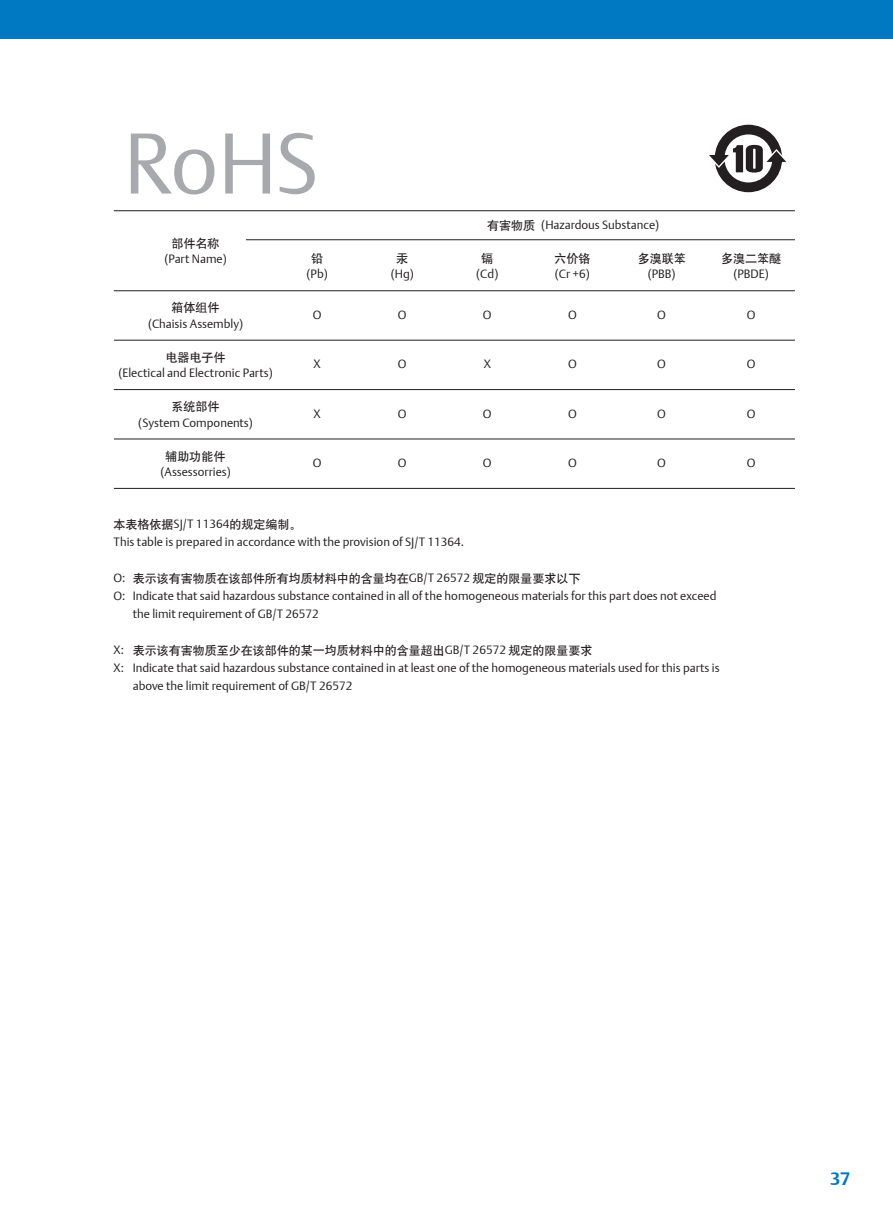
<style>
.page{position:relative;width:893px;height:1212px;background:#fff}
.page>*{position:absolute;margin:0;border:0;box-sizing:border-box;transform-origin:0 0}
.t1{font:84.9px "DTL Argo T Light";color:#a8a9ad}
.t2{font:700 18px "DTL Argo T";color:#0079c2}
.t3{font:12px/18px "DTL Argo T Light";color:#231f20}
.t4{font:12px "H Yb 1 gj";color:#231f20}
.s1{font-family:"H Yb 1 gj"}
.s2{font-family:"DTL Argo T Light"}
</style>
<div class="page">
<div style="left:0;top:0;width:893px;height:38px;background:#0079c2"></div>
<hr style="left:114px;top:290px;width:681px;height:1px;background:#231f20">
<hr style="left:114px;top:210px;width:681px;height:1px;background:#231f20">
<hr style="left:246px;top:239px;width:549px;height:1px;background:#231f20">
<hr style="left:114px;top:340px;width:681px;height:1px;background:#231f20">
<hr style="left:114px;top:389px;width:681px;height:1px;background:#231f20">
<hr style="left:114px;top:439px;width:681px;height:1px;background:#231f20">
<hr style="left:114px;top:488px;width:681px;height:1px;background:#231f20">
<div style="left:715px;top:125px;width:67px;height:67px;background:#231f20;border-radius:50%"></div>
<div style="left:724px;top:134px;width:48px;height:48px;background:#fff;border-radius:50%"></div>
<svg style="left:709px;top:145px;width:77px;height:28px"></svg>
<h1 class="t1" style="left:124px;top:113px;width:196px">RoHS</h1>
<p class="t4" style="left:172px;top:237px;width:49px">部件名称</p>
<p class="t3" style="left:487px;top:215px;width:173px"><span class="s1">有害物质</span> (Hazardous Substance)</p>
<p class="t3" style="left:164px;top:250px;width:64px">(Part Name)</p>
<p class="t4" style="left:396px;top:252px;width:13px">汞</p>
<p class="t4" style="left:481px;top:252px;width:13px">镉</p>
<p class="t4" style="left:554px;top:252px;width:37px">六价铬</p>
<p class="t4" style="left:638px;top:252px;width:49px">多溴联笨</p>
<p class="t4" style="left:721px;top:252px;width:61px">多溴二笨醚</p>
<p class="t3" style="left:307px;top:265px;width:23px">(Pb)</p>
<p class="t3" style="left:391px;top:265px;width:25px">(Hg)</p>
<p class="t3" style="left:476px;top:265px;width:24px">(Cd)</p>
<p class="t3" style="left:555px;top:265px;width:37px">(Cr +6)</p>
<p class="t3" style="left:648px;top:265px;width:29px">(PBB)</p>
<p class="t3" style="left:733px;top:265px;width:37px">(PBDE)</p>
<p class="t4" style="left:172px;top:301px;width:49px">箱体组件</p>
<p class="t3" style="left:313px;top:305px;width:10px">O</p>
<p class="t3" style="left:398px;top:305px;width:10px">O</p>
<p class="t3" style="left:483px;top:305px;width:10px">O</p>
<p class="t3" style="left:568px;top:305px;width:10px">O</p>
<p class="t3" style="left:657px;top:305px;width:10px">O</p>
<p class="t3" style="left:747px;top:305px;width:10px">O</p>
<p class="t3" style="left:148px;top:314px;width:97px">(Chaisis Assembly)</p>
<p class="t4" style="left:166px;top:351px;width:61px">电器电子件</p>
<p class="t3" style="left:314px;top:355px;width:9px">X</p>
<p class="t3" style="left:398px;top:355px;width:10px">O</p>
<p class="t3" style="left:484px;top:355px;width:9px">X</p>
<p class="t3" style="left:568px;top:355px;width:10px">O</p>
<p class="t3" style="left:657px;top:355px;width:10px">O</p>
<p class="t3" style="left:747px;top:355px;width:10px">O</p>
<p class="t3" style="left:118px;top:364px;width:156px">(Electical and Electronic Parts)</p>
<p class="t4" style="left:172px;top:400px;width:49px">系统部件</p>
<p class="t3" style="left:314px;top:404px;width:9px">X</p>
<p class="t3" style="left:398px;top:404px;width:10px">O</p>
<p class="t3" style="left:483px;top:404px;width:10px">O</p>
<p class="t3" style="left:568px;top:404px;width:10px">O</p>
<p class="t3" style="left:657px;top:404px;width:10px">O</p>
<p class="t3" style="left:747px;top:404px;width:10px">O</p>
<p class="t3" style="left:138px;top:413px;width:116px">(System Components)</p>
<p class="t4" style="left:166px;top:450px;width:61px">辅助功能件</p>
<p class="t3" style="left:313px;top:454px;width:10px">O</p>
<p class="t3" style="left:398px;top:454px;width:10px">O</p>
<p class="t3" style="left:483px;top:454px;width:10px">O</p>
<p class="t3" style="left:568px;top:454px;width:10px">O</p>
<p class="t3" style="left:657px;top:454px;width:10px">O</p>
<p class="t3" style="left:747px;top:454px;width:10px">O</p>
<p class="t3" style="left:160px;top:463px;width:72px">(Assessorries)</p>
<p class="t4" style="left:114px;top:518px;width:189px">本表格依据<span class="s2">SJ/T 11364</span>的规定编制。</p>
<p class="t3" style="left:114px;top:532px;width:352px">This table is prepared in accordance with the provision of SJ/T 11364.</p>
<p class="t4" style="left:114px;top:572px;width:468px"><span class="s2">O:</span> 表示该有害物质在该部件所有均质材料中的含量均在<span class="s2">GB/T 26572</span> 规定的限量要求以下</p>
<p class="t3" style="left:133px;top:586px;width:585px;text-indent:-19px">O: Indicate that said hazardous substance contained in all of the homogeneous materials for this part does not exceed the limit requirement of GB/T 26572</p>
<p class="t4" style="left:114px;top:644px;width:480px"><span class="s2">X:</span> 表示该有害物质至少在该部件的某一均质材料中的含量超出<span class="s2">GB/T 26572</span> 规定的限量要求</p>
<p class="t3" style="left:133px;top:658px;width:588px;text-indent:-19px">X: Indicate that said hazardous substance contained in at least one of the homogeneous materials used for this parts is above the limit requirement of GB/T 26572</p>
<p class="t4" style="left:311px;top:252px;width:13px">铅</p>
<h2 class="t2" style="left:830px;top:1168px;width:22px">37</h2>
</div>
